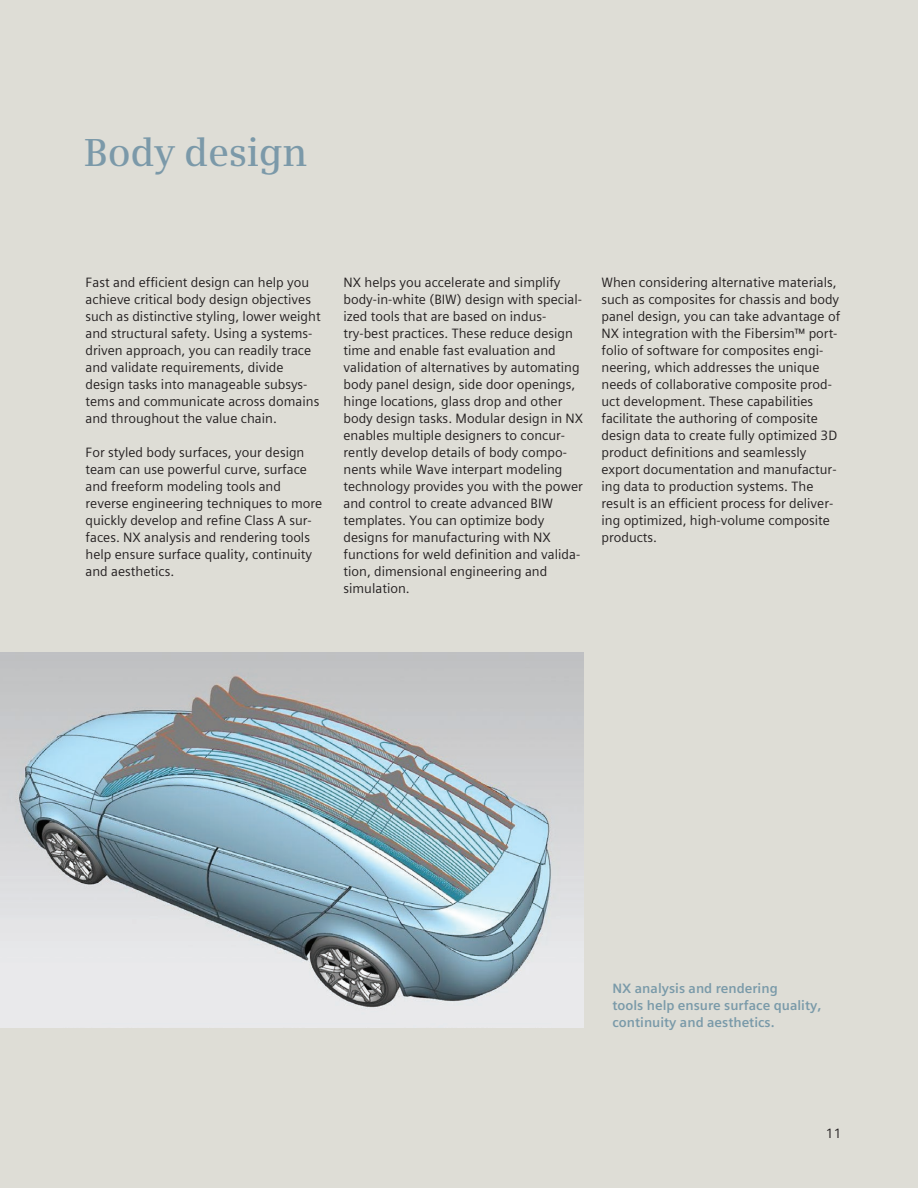
<style>
.page{position:relative;width:918px;height:1188px;background:#deddd6}
.page>*{position:absolute;margin:0;border:0;box-sizing:border-box;transform-origin:0 0}
.Headline__26_pt{font:600 39px "Siemens Serif";letter-spacing:-.01em;color:#7b99a9}
.Copy___9pt{font:13.5px/17px "Siemens Sans Global";color:#231f20}
.t1{font:700 13.5px/17px "Siemens Sans Global";color:#7a9aa9}
</style>
<div class="page">
<img style="left:0;top:653px;width:584px;height:374px">
<p class="Headline__26_pt" style="left:84px;top:130px;width:225px">Body design</p>
<p class="Copy___9pt" style="left:86px;top:273px;width:237px">Fast and efficient design can help you achieve critical body design objectives such as distinctive styling, lower weight and structural safety. Using a systems&shy;driven approach, you can readily trace and validate requirements, divide design tasks into manageable subsys&shy;tems and communicate across domains and throughout the value chain.</p>
<p class="Copy___9pt" style="left:86px;top:444px;width:238px">For styled body surfaces, your design team can use powerful curve, surface and freeform modeling tools and reverse engineering techniques to more quickly develop and refine Class A sur&shy;faces. NX analysis and rendering tools help ensure surface quality, continuity and aesthetics.</p>
<p class="Copy___9pt" style="left:344px;top:273px;width:241px">NX helps you accelerate and simplify body-in-white (BIW) design with special&shy;ized tools that are based on indus&shy;try-best practices. These reduce design time and enable fast evaluation and validation of alternatives by automating body panel design, side door openings, hinge locations, glass drop and other body design tasks. Modular design in NX enables multiple designers to concur&shy;rently develop details of body compo&shy;nents while Wave interpart modeling technology provides you with the power and control to create advanced BIW templates. You can optimize body designs for manufacturing with NX functions for weld definition and valida&shy;tion, dimensional engineering and simulation.</p>
<p class="Copy___9pt" style="left:601px;top:273px;width:240px">When considering alternative materials, such as composites for chassis and body panel design, you can take advantage of NX integration with the Fibersim™ port&shy;folio of software for composites engi&shy;neering, which addresses the unique needs of collaborative composite prod&shy;uct development. These capabilities facilitate the authoring of composite design data to create fully optimized 3D product definitions and seamlessly export documentation and manufactur&shy;ing data to production systems. The result is an efficient process for deliver&shy;ing optimized, high-volume composite products.</p>
<p class="t1" style="left:612px;top:980px;width:210px">NX analysis and rendering<br>tools help ensure surface quality, continuity and aesthetics.</p>
<p class="Copy___9pt" style="left:826px;top:1125px;width:17px">11</p>
</div>
